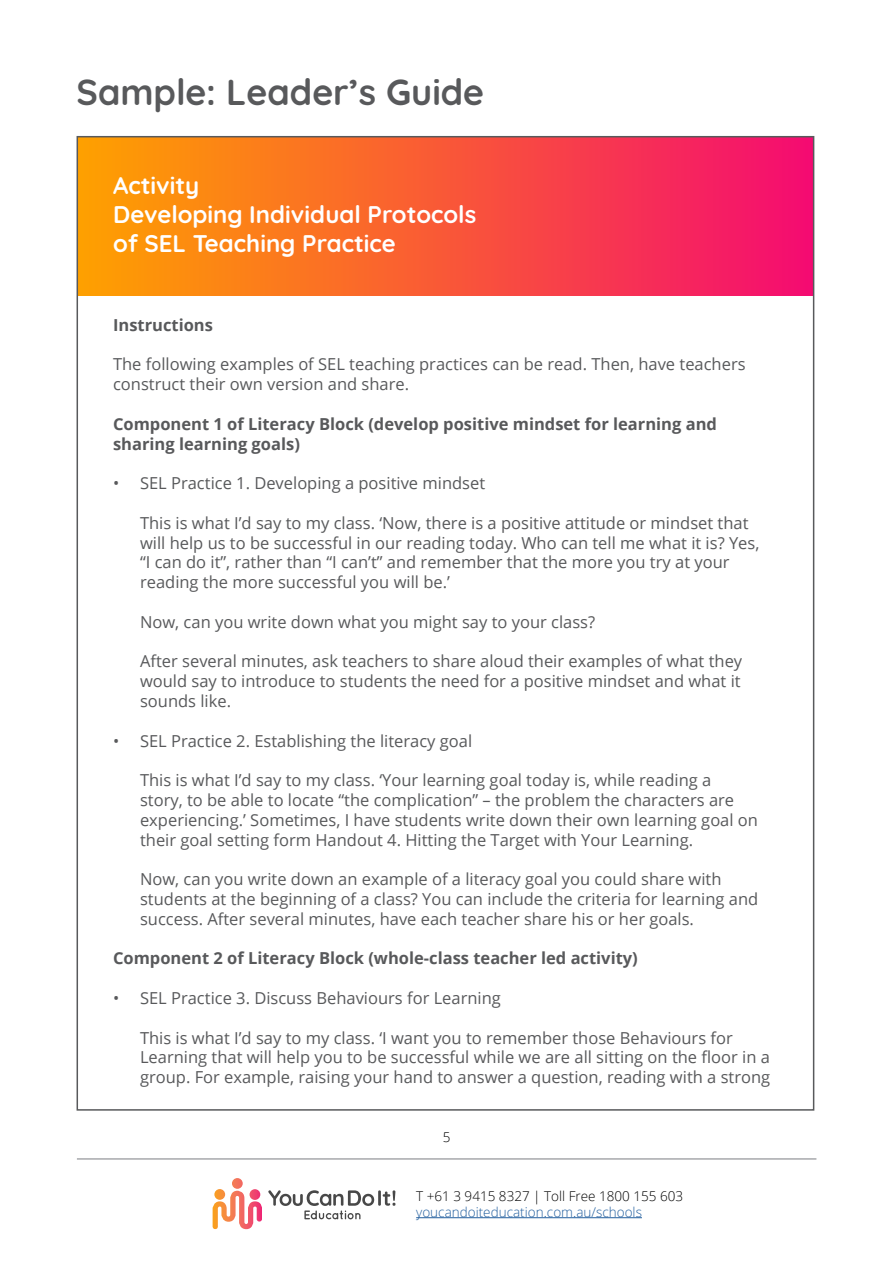
<style>
.page{position:relative;width:893px;height:1263px;background:#fff}
.page>*{position:absolute;margin:0;border:0;box-sizing:border-box;transform-origin:0 0}
.t1{font:700 36px "Quicksand";color:#58595b}
.t2{font:700 24px/28.8px "Quicksand";color:#fff}
.t3{font:16.5px/19.8px "Open Sans";color:#58595b}
.t4{font:700 16.5px/19.8px "Open Sans";color:#58595b}
.t5{font:300 13.5px "Open Sans";color:#215e9e}
.t6{font:300 13.5px "Open Sans";color:#000}
</style>
<div class="page">
<hr style="left:416px;top:1217px;width:226px;height:1px;background:#215e9e">
<svg style="left:213px;top:1178px;width:49px;height:51px"></svg>
<svg style="left:268px;top:1190px;width:127px;height:29px"></svg>
<hr style="left:77px;top:1158px;width:739px;height:2px;background:#a7a9ac">
<div style="left:77px;top:137px;width:737px;height:159px;background:linear-gradient(to right,#fea300,#f40b71)"></div>
<h1 class="t1" style="left:77px;top:62px;width:409px">Sample: Leader’s Guide</h1>
<h2 class="t2" style="left:113px;top:169px;width:365px">Activity<br>Developing Individual Protocols of SEL Teaching Practice</h2>
<p class="t4" style="left:113px;top:314px;width:101px">Instructions</p>
<p class="t3" style="left:113px;top:354px;width:634px">The following examples of SEL teaching practices can be read. Then, have teachers construct their own version and share.</p>
<p class="t4" style="left:113px;top:413px;width:605px">Component 1 of Literacy Block (develop positive mindset for learning and sharing learning goals)</p>
<p class="t3" style="left:113px;top:473px;width:374px">• SEL Practice 1. Developing a positive mindset</p>
<p class="t3" style="left:140px;top:512px;width:621px">This is what I’d say to my class. ‘Now, there is a positive attitude or mindset that will help us to be successful in our reading today. Who can tell me what it is? Yes, “I can do it”, rather than “I can’t” and remember that the more you try at your reading the more successful you will be.’</p>
<p class="t3" style="left:140px;top:611px;width:457px">Now, can you write down what you might say to your class?</p>
<p class="t3" style="left:140px;top:651px;width:604px;text-align:justify">After several minutes, ask teachers to share aloud their examples of what they would say to introduce to students the need for a positive mindset and what it sounds like.</p>
<p class="t3" style="left:113px;top:730px;width:361px">• SEL Practice 2. Establishing the literacy goal</p>
<p class="t3" style="left:140px;top:770px;width:619px">This is what I’d say to my class. ‘Your learning goal today is, while reading a story, to be able to locate “the complication” – the problem the characters are experiencing.’ Sometimes, I have students write down their own learning goal on their goal setting form Handout 4. Hitting the Target with Your Learning.</p>
<p class="t3" style="left:140px;top:869px;width:620px">Now, can you write down an example of a literacy goal you could share with students at the beginning of a class? You can include the criteria for learning and success. After several minutes, have each teacher share his or her goals.</p>
<p class="t4" style="left:113px;top:948px;width:526px">Component 2 of Literacy Block (whole-class teacher led activity)</p>
<p class="t3" style="left:113px;top:988px;width:389px">• SEL Practice 3. Discuss Behaviours for Learning</p>
<p class="t3" style="left:140px;top:1027px;width:632px">This is what I’d say to my class. ‘I want you to remember those Behaviours for<br>Learning that will help you to be successful while we are all sitting on the floor in a group. For example, raising your hand to answer a question, reading with a strong</p>
<p class="t6" style="left:443px;top:1127px;width:9px">5</p>
<p class="t6" style="left:416px;top:1186px;width:269px">T +61 3 9415 8327 | Toll Free 1800 155 603</p>
<p class="t5" style="left:416px;top:1202px;width:227px">youcandoiteducation.com.au/schools</p>
</div>
